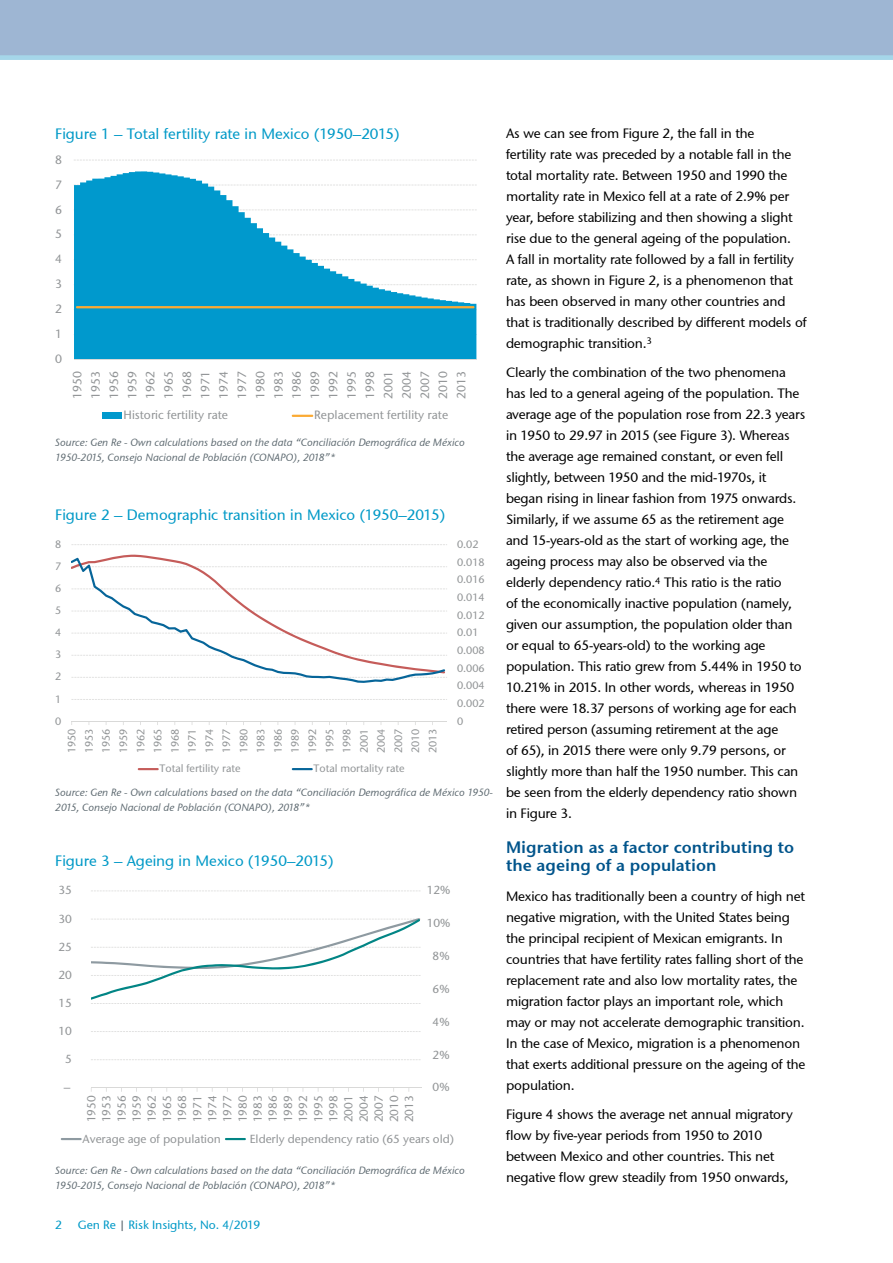
<style>
.page{position:relative;width:893px;height:1263px;background:#fff}
.page>*{position:absolute;margin:0;border:0;box-sizing:border-box;transform-origin:0 0}
.t1{font:600 16.5px/18px "Stone Sans GC Re";color:#00548b}
.t2{font:15px "Stone Sans GC Re";color:#0099c7}
.t3{font:13.5px/21px "Stone Sans GC Re";letter-spacing:-.015em;color:#000}
.t4{font:12px/18.3px "Stone Sans GC Re";color:#929597;text-align:justify}
.t5{font:12px "Stone Sans GC Re";color:#0099c7}
.t6{font:11.7px/15.1px "Stone Sans GC Re";color:#929597;text-align:justify}
.t7{font:10.65px/17.2px "Stone Sans GC Re";color:#929597;text-align:justify}
.t8{font:italic 10.5px/15px "Stone Sans GC Re";color:#5d6970}
.s1{color:#5d6970}
</style>
<div class="page">
<div style="left:0;top:0;width:893px;height:55px;background:#9eb6d3"></div>
<div style="left:0;top:55px;width:893px;height:5px;background:#a5d6e9"></div>
<svg style="left:74px;top:160px;width:403px;height:175px"></svg>
<svg style="left:74px;top:171px;width:402px;height:188px;fill:#0099cd"></svg>
<hr style="left:74px;top:359px;width:402px;height:1px;background:#d9d9d8">
<hr style="left:76px;top:306px;width:398px;height:2px;background:#fbaa33">
<div style="left:102px;top:412px;width:20px;height:7px;background:#0099cd"></div>
<hr style="left:292px;top:415px;width:21px;height:2px;background:#fbaa33">
<svg style="left:71px;top:544px;width:376px;height:156px"></svg>
<hr style="left:72px;top:721px;width:375px;height:1px;background:#d9d9d8">
<svg style="left:72px;top:555px;width:373px;height:3px"></svg>
<svg style="left:72px;top:558px;width:373px;height:125px"></svg>
<hr style="left:138px;top:768px;width:21px;height:2px;background:#c55c5a">
<hr style="left:292px;top:768px;width:21px;height:2px;background:#066599">
<svg style="left:91px;top:890px;width:330px;height:170px"></svg>
<hr style="left:91px;top:1087px;width:330px;height:1px;background:#d9d9d8">
<svg style="left:91px;top:918px;width:329px;height:82px"></svg>
<hr style="left:61px;top:1138px;width:21px;height:2px;background:#8e9aa1">
<hr style="left:225px;top:1138px;width:21px;height:2px;background:#028585">
<p class="t2" style="left:55px;top:125px;width:346px">Figure 1 – Total fertility rate in Mexico (1950–2015)</p>
<p class="t4" style="left:55px;top:150px;width:8px">8</p>
<p class="t4" style="left:55px;top:175px;width:8px">7</p>
<p class="t4" style="left:55px;top:200px;width:8px">6</p>
<p class="t4" style="left:55px;top:225px;width:8px">5</p>
<p class="t4" style="left:55px;top:250px;width:8px">4</p>
<p class="t4" style="left:55px;top:275px;width:8px">3</p>
<p class="t4" style="left:55px;top:300px;width:8px">2</p>
<p class="t4" style="left:55px;top:325px;width:8px">1</p>
<p class="t4" style="left:55px;top:350px;width:8px">0</p>
<p class="t4" style="left:68px;top:399px;width:29px;rotate:-90deg">1950<br>1953<br>1956<br>1959<br>1962<br>1965<br>1968<br>1971<br>1974<br>1977<br>1980<br>1983<br>1986<br>1989<br>1992<br>1995<br>1998<br>2001<br>2004<br>2007<br>2010<br>2013</p>
<p class="t4" style="left:124px;top:406px;width:106px">Historic fertility rate</p>
<p class="t4" style="left:314px;top:406px;width:135px">Replacement fertility rate</p>
<p class="t8" style="left:55px;top:435px;width:411px">Source: Gen Re - Own calculations based on the data “Conciliación Demográfica de México<br>1950-2015, Consejo Nacional de Población (CONAPO), 2018”*</p>
<p class="t2" style="left:55px;top:506px;width:391px">Figure 2 – Demographic transition in Mexico (1950–2015)</p>
<p class="t7" style="left:55px;top:535px;width:8px">8</p>
<p class="t7" style="left:55px;top:558px;width:8px">7</p>
<p class="t7" style="left:55px;top:580px;width:8px">6</p>
<p class="t7" style="left:55px;top:602px;width:8px">5</p>
<p class="t7" style="left:55px;top:624px;width:8px">4</p>
<p class="t7" style="left:55px;top:646px;width:8px">3</p>
<p class="t7" style="left:55px;top:668px;width:8px">2</p>
<p class="t7" style="left:55px;top:690px;width:8px">1</p>
<p class="t7" style="left:55px;top:712px;width:8px">0</p>
<p class="t7" style="left:63px;top:753px;width:26px;rotate:-90deg">1950<br>1953<br>1956<br>1959<br>1962<br>1965<br>1968<br>1971<br>1974<br>1977<br>1980<br>1983<br>1986<br>1989<br>1992<br>1995<br>1998<br>2001<br>2004<br>2007<br>2010<br>2013</p>
<p class="t7" style="left:160px;top:760px;width:82px">Total fertility rate</p>
<p class="t7" style="left:314px;top:760px;width:93px">Total mortality rate</p>
<p class="t7" style="left:457px;top:535px;width:23px">0.02</p>
<p class="t7" style="left:457px;top:553px;width:29px">0.018</p>
<p class="t7" style="left:457px;top:571px;width:29px">0.016</p>
<p class="t7" style="left:457px;top:588px;width:29px">0.014</p>
<p class="t7" style="left:457px;top:606px;width:29px">0.012</p>
<p class="t7" style="left:457px;top:624px;width:23px">0.01</p>
<p class="t7" style="left:457px;top:641px;width:29px">0.008</p>
<p class="t7" style="left:457px;top:659px;width:29px">0.006</p>
<p class="t7" style="left:457px;top:677px;width:29px">0.004</p>
<p class="t7" style="left:457px;top:694px;width:29px">0.002</p>
<p class="t7" style="left:457px;top:712px;width:8px">0</p>
<p class="t8" style="left:55px;top:784px;width:439px">Source: Gen Re - Own calculations based on the data “Conciliación Demográfica de México 1950-<br>2015, Consejo Nacional de Población (CONAPO), 2018”*</p>
<p class="t2" style="left:55px;top:851px;width:280px">Figure 3 – Ageing in Mexico (1950–2015)</p>
<p class="t6" style="left:58px;top:883px;width:15px">35</p>
<p class="t6" style="left:58px;top:911px;width:15px">30</p>
<p class="t6" style="left:58px;top:939px;width:15px">25</p>
<p class="t6" style="left:58px;top:967px;width:15px">20</p>
<p class="t6" style="left:58px;top:995px;width:15px">15</p>
<p class="t6" style="left:58px;top:1023px;width:15px">10</p>
<p class="t6" style="left:65px;top:1051px;width:8px">5</p>
<p class="t6" style="left:64px;top:1080px;width:8px">–</p>
<p class="t6" style="left:427px;top:883px;width:25px">12%</p>
<p class="t6" style="left:427px;top:915px;width:25px">10%</p>
<p class="t6" style="left:433px;top:948px;width:18px">8%</p>
<p class="t6" style="left:433px;top:981px;width:18px">6%</p>
<p class="t6" style="left:433px;top:1014px;width:18px">4%</p>
<p class="t6" style="left:433px;top:1047px;width:18px">2%</p>
<p class="t6" style="left:433px;top:1080px;width:18px">0%</p>
<p class="t6" style="left:84px;top:1122px;width:28px;rotate:-90deg">1950<br>1953<br>1956<br>1959<br>1962<br>1965<br>1968<br>1971<br>1974<br>1977<br>1980<br>1983<br>1986<br>1989<br>1992<br>1995<br>1998<br>2001<br>2004<br>2007<br>2010<br>2013</p>
<p class="t6" style="left:83px;top:1131px;width:140px">Average age of population</p>
<p class="t6" style="left:250px;top:1131px;width:206px">Elderly dependency ratio (65 years old)</p>
<p class="t8" style="left:55px;top:1163px;width:411px">Source: Gen Re - Own calculations based on the data “Conciliación Demográfica de México<br>1950-2015, Consejo Nacional de Población (CONAPO), 2018”*</p>
<p class="t5" style="left:55px;top:1218px;width:8px">2</p>
<p class="t5" style="left:78px;top:1218px;width:184px">Gen Re <span class="s1">|</span> Risk Insights, No. 4/2019</p>
<p class="t3" style="left:506px;top:122px;width:302px">As we can see from Figure 2, the fall in the<br>fertility rate was preceded by a notable fall in the total mortality rate. Between 1950 and 1990 the mortality rate in Mexico fell at a rate of 2.9% per year, before stabilizing and then showing a slight rise due to the general ageing of the population.<br>A fall in mortality rate followed by a fall in fertility rate, as shown in Figure 2, is a phenomenon that has been observed in many other countries and that is traditionally described by different models of demographic transition.<sup>3</sup></p>
<p class="t3" style="left:506px;top:362px;width:301px">Clearly the combination of the two phenomena has led to a general ageing of the population. The average age of the population rose from 22.3 years in 1950 to 29.97 in 2015 (see Figure 3). Whereas the average age remained constant, or even fell slightly, between 1950 and the mid-1970s, it began rising in linear fashion from 1975 onwards.<br>Similarly, if we assume 65 as the retirement age and 15-years-old as the start of working age, the ageing process may also be observed via the elderly dependency ratio.<sup>4</sup> This ratio is the ratio<br>of the economically inactive population (namely, given our assumption, the population older than or equal to 65-years-old) to the working age population. This ratio grew from 5.44% in 1950 to 10.21% in 2015. In other words, whereas in 1950 there were 18.37 persons of working age for each retired person (assuming retirement at the age<br>of 65), in 2015 there were only 9.79 persons, or slightly more than half the 1950 number. This can be seen from the elderly dependency ratio shown in Figure 3.</p>
<p class="t1" style="left:506px;top:838px;width:290px">Migration as a factor contributing to the ageing of a population</p>
<p class="t3" style="left:506px;top:885px;width:301px">Mexico has traditionally been a country of high net negative migration, with the United States being the principal recipient of Mexican emigrants. In countries that have fertility rates falling short of the replacement rate and also low mortality rates, the migration factor plays an important role, which may or may not accelerate demographic transition.<br>In the case of Mexico, migration is a phenomenon that exerts additional pressure on the ageing of the population.</p>
<p class="t3" style="left:506px;top:1104px;width:288px">Figure 4 shows the average net annual migratory flow by five-year periods from 1950 to 2010 between Mexico and other countries. This net negative flow grew steadily from 1950 onwards,</p>
</div>
